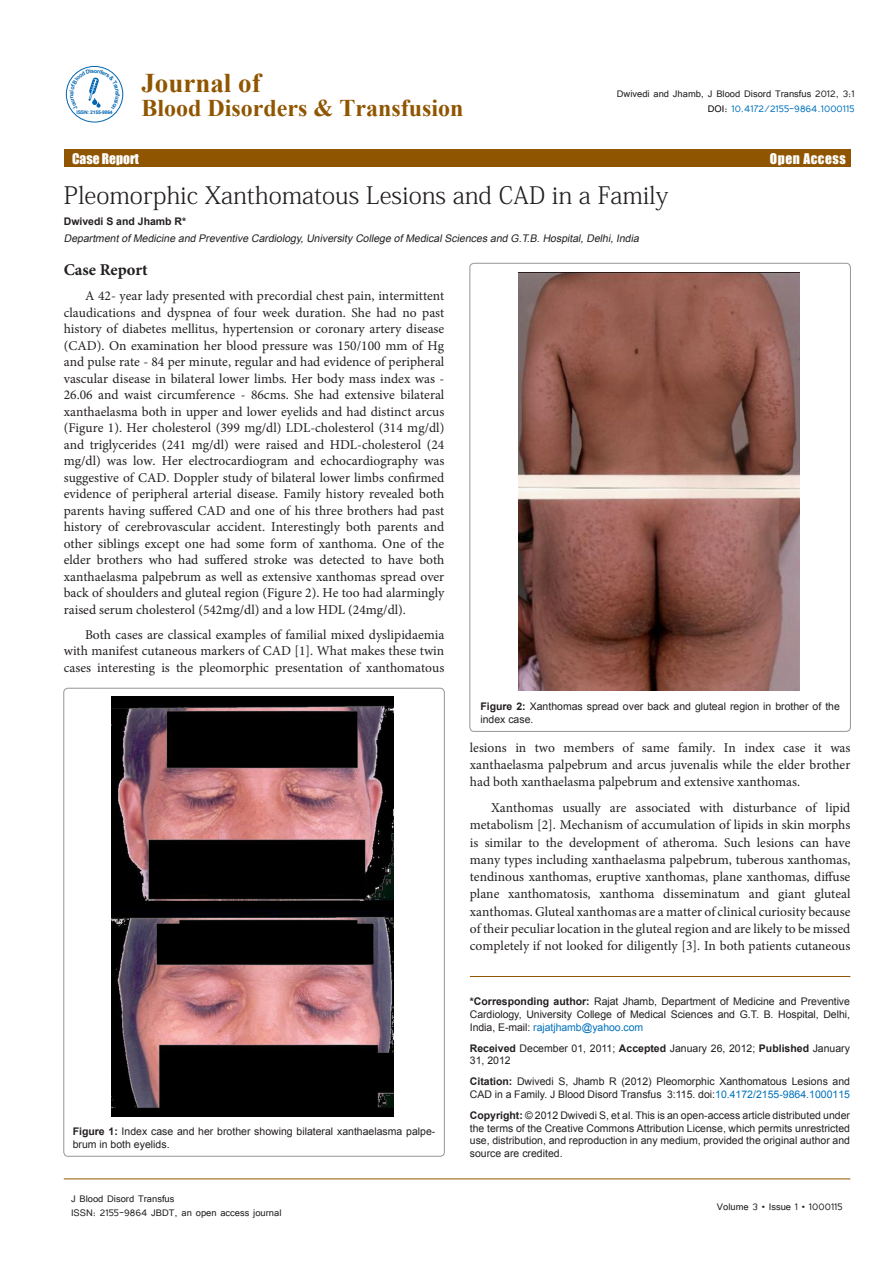
<style>
.page{position:relative;width:893px;height:1263px;background:#fff}
.page>*{position:absolute;margin:0;border:0;box-sizing:border-box;transform-origin:0 0}
.t1{font:700 27px "Times New Roman";color:#905500}
.t2{font:24px "Adobe Fangsong Std";color:#231f20}
.t3{font:700 24px "Times New Roman";color:#905500}
.t4{font:16.5px "Impact";letter-spacing:.04em;color:#fff}
.t5{font:700 16.5px "Minion Pro";color:#231f20}
.t6{font:13.5px/16.5px "Minion Pro";color:#231f20;text-align:justify}
.t7{font:13.5px "Impact";letter-spacing:.04em;color:#fff}
.t8{font:13.5px "Impact";color:#fff}
.t9{font:12px/14.4px "Tunga";color:#231f20;text-align:right}
.t10{font:10.5px/12.6px "Arial";color:#231f20}
.t11{font:italic 10.5px "Arial";color:#231f20}
.t12{font:700 10.5px "Arial";color:#231f20}
.t13{font:700 4.95px "Arial";letter-spacing:-.04em;color:#0066b3}
.s1{color:#000}
.s2{color:#0072bc}
.s3{font-weight:700}
</style>
<div class="page">
<div style="left:64px;top:150px;width:786px;height:17px;background:#905500"></div>
<hr style="left:64px;top:1179px;width:786px;height:1px;background:#905500">
<hr style="left:470px;top:976px;width:380px;height:1px;background:#905500">
<img style="left:112px;top:697px;width:282px;height:419px">
<img style="left:518px;top:272px;width:282px;height:419px">
<div style="left:66px;top:66px;width:57px;height:56px;border:1px solid #0066b3;border-radius:50%"></div>
<svg style="left:69px;top:69px;width:51px;height:41px"></svg>
<h1 class="t1" style="left:141px;top:64px;width:121px">Journal of</h1>
<h2 class="t3" style="left:141px;top:91px;width:324px">Blood Disorders &amp; Transfusion</h2>
<p class="t13" style="left:77px;top:109px;width:38px">ISSN: 2155-9864</p>
<p class="t8" style="left:72px;top:148px;width:68px">Case Report</p>
<p class="t9" style="left:617px;top:86px;width:239px">Dwivedi and Jhamb, J Blood Disord Transfus 2012, 3:1<br><span class="s1">DOI:</span> <span class="s2">10.4172/2155-9864.1000115</span></p>
<p class="t4" style="left:753px;top:141px;width:94px">Open Access</p>
<p class="t7" style="left:770px;top:148px;width:77px">Open Access</p>
<p class="t2" style="left:64px;top:180px;width:606px">Pleomorphic Xanthomatous Lesions and CAD in a Family</p>
<p class="t12" style="left:64px;top:214px;width:124px">Dwivedi S and Jhamb R*</p>
<p class="t11" style="left:64px;top:231px;width:579px">DepartmentofMedicine and Preventive Cardiology,University College ofMedicalSciences and G.T.B.Hospital,Delhi,India</p>
<p class="t5" style="left:64px;top:258px;width:85px">Case Report</p>
<p class="t6" style="left:64px;top:288px;width:382px;text-indent:21px">A 42- year lady presented with precordial chest pain, intermittent claudications and dyspnea of four week duration. She had no past history of diabetes mellitus, hypertension or coronary artery disease (CAD). On examination her blood pressure was 150/100 mm of Hg and pulse rate - 84 per minute, regular and had evidence of peripheral vascular disease in bilateral lower limbs. Her body mass index was - 26.06 and waist circumference - 86cms. She had extensive bilateral xanthaelasma both in upper and lower eyelids and had distinct arcus (Figure 1). Her cholesterol (399 mg/dl) LDL-cholesterol (314 mg/dl) and triglycerides (241 mg/dl) were raised and HDL-cholesterol (24 mg/dl) was low. Her electrocardiogram and echocardiography was suggestive of CAD. Doppler study of bilateral lower limbs confirmed evidence of peripheral arterial disease. Family history revealed both parents having suffered CAD and one of his three brothers had past history of cerebrovascular accident. Interestingly both parents and other siblings except one had some form of xanthoma. One of the elder brothers who had suffered stroke was detected to have both xanthaelasma palpebrum as well as extensive xanthomas spread over back of shoulders and gluteal region (Figure 2). He too had alarmingly raised serum cholesterol (542mg/dl) and a low HDL (24mg/dl).</p>
<p class="t6" style="left:64px;top:626px;width:382px;text-indent:21px">Both cases are classical examples of familial mixed dyslipidaemia with manifest cutaneous markers of CAD [1]. What makes these twin cases interesting is the pleomorphic presentation of xanthomatous</p>
<p class="t10" style="left:73px;top:1125px;width:364px"><span class="s3">Figure 1:</span> Index case and her brother showing bilateral xanthaelasma palpe&shy;brum in both eyelids.</p>
<p class="t9" style="left:71px;top:1190px;width:105px">J Blood Disord Transfus</p>
<p class="t9" style="left:71px;top:1204px;width:212px">ISSN: 2155-9864 JBDT, an open access journal</p>
<p class="t10" style="left:480px;top:700px;width:361px"><span class="s3">Figure 2:</span> Xanthomas spread over back and gluteal region in brother of the index case.</p>
<p class="t6" style="left:470px;top:739px;width:382px;line-height:17.2px">lesions in two members of same family. In index case it was xanthaelasma palpebrum and arcus juvenalis while the elder brother had both xanthaelasma palpebrum and extensive xanthomas.</p>
<p class="t6" style="left:470px;top:799px;width:382px;line-height:17.2px;text-indent:21px">Xanthomas usually are associated with disturbance of lipid metabolism [2]. Mechanism of accumulation of lipids in skin morphs is similar to the development of atheroma. Such lesions can have many types including xanthaelasma palpebrum, tuberous xanthomas, tendinous xanthomas, eruptive xanthomas, plane xanthomas, diffuse plane xanthomatosis, xanthoma disseminatum and giant gluteal xanthomas. Gluteal xanthomas are a matter of clinical curiosity because of their peculiar location in the gluteal region and are likely to be missed completely if not looked for diligently [3]. In both patients cutaneous</p>
<p class="t10" style="left:470px;top:995px;width:382px;text-align:justify"><span class="s3">*Corresponding author:</span> Rajat Jhamb, Department of Medicine and Preventive Cardiology, University College of Medical Sciences and G.T. B. Hospital, Delhi, India, E-mail: <span class="s2">rajatjhamb@yahoo.com</span></p>
<p class="t10" style="left:470px;top:1042px;width:382px"><span class="s3">Received</span> December 01, 2011; <span class="s3">Accepted</span> January 26, 2012; <span class="s3">Published</span> January<br>31, 2012</p>
<p class="t10" style="left:470px;top:1075px;width:382px"><span class="s3">Citation:</span> Dwivedi S, Jhamb R (2012) Pleomorphic Xanthomatous Lesions and<br>CAD in a Family. J Blood Disord Transfus 3:115. doi:<span class="s2">10.4172/2155-9864.1000115</span></p>
<p class="t10" style="left:470px;top:1109px;width:382px;text-align:justify"><span class="s3">Copyright:</span> © 2012 Dwivedi S, et al. This is an open-access article distributed under the terms of the Creative Commons Attribution License, which permits unrestricted use, distribution, and reproduction in any medium, provided the original author and source are credited.</p>
<p class="t9" style="left:717px;top:1199px;width:127px">Volume 3 • Issue 1 • 1000115</p>
</div>
